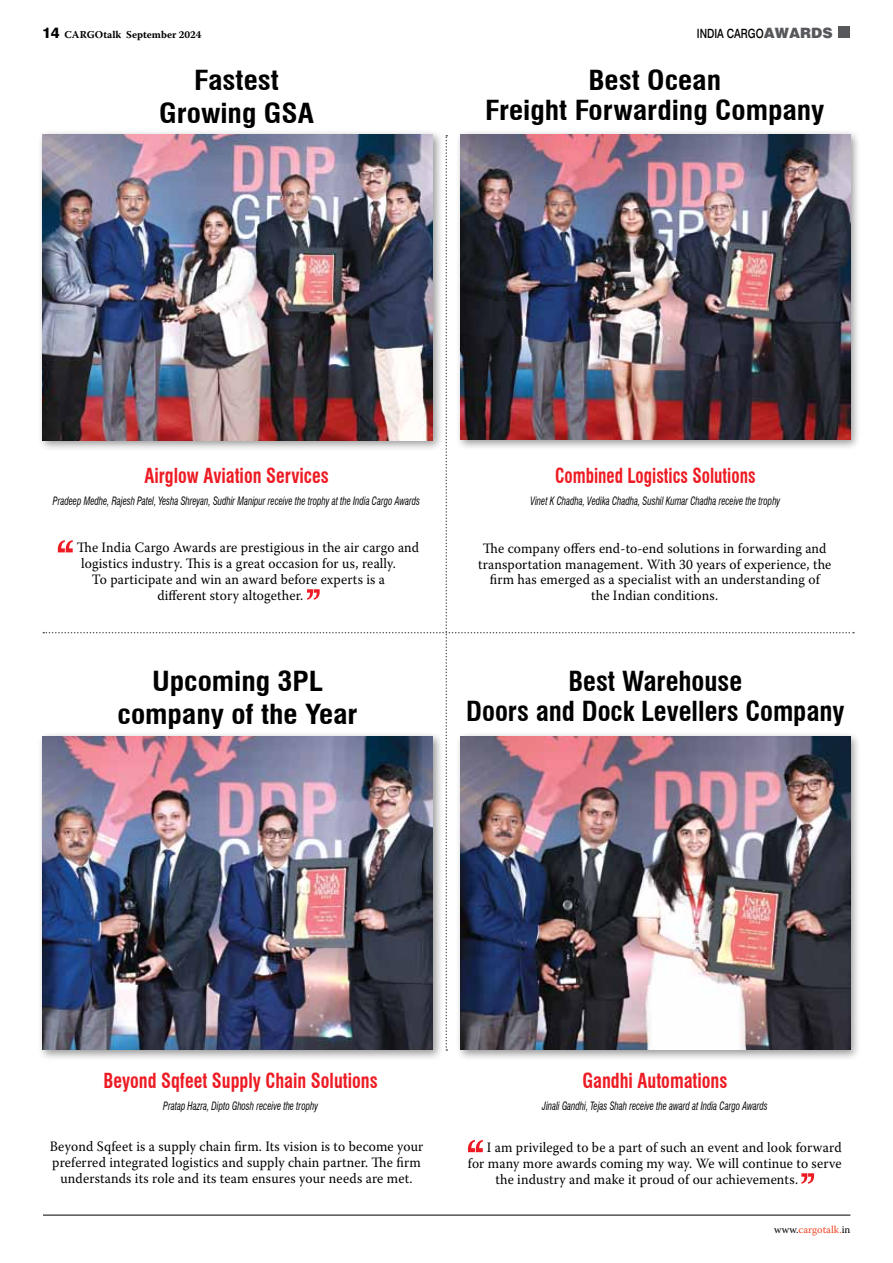
<style>
.page{position:relative;width:893px;height:1263px;background:#fff}
.page>*{position:absolute;margin:0;border:0;box-sizing:border-box;transform-origin:0 0}
.t1{font:700 condensed 27px/32.4px "Swiss 721 BT";color:#000;text-align:center;scale:1.1 1}
.t2{font:700 condensed 27px/29.4px "Swiss 721 BT";color:#000;text-align:center}
.t3{font:700 condensed 20.25px "Swiss 721 BT";color:#ed1c24;scale:.9 1}
.t4{font:700 condensed 20.25px "Swiss 721 BT";color:#ed1c24;scale:.85 1}
.t5{font:14.25px/15.8px "Warnock Pro";letter-spacing:.01em;color:#000;text-align:center;scale:.95 1}
.t6{font:500 12.75px "Swiss 721 BT";color:#000;scale:.8 1}
.t7{font:italic condensed 11.25px "Swiss 721 BT";color:#000;scale:.8 1}
.t8{font:700 10.5px "Warnock Pro";color:#000}
.t9{font:10.5px "Warnock Pro";color:#ef4622}
.s1{font-family:"Swiss 721 BT";font-weight:800;font-size:15px}
.s2{font-family:"Helv";font-weight:900;font-size:14.25px;color:#57585b}
.s3{color:#000}
</style>
<div class="page">
<hr style="left:43px;top:1215px;width:807px;height:1px;background:#000">
<div style="left:838px;top:27px;width:12px;height:11px;background:#57585b"></div>
<div style="left:37px;top:129px;width:407px;height:322px;background:#000;opacity:.4"></div>
<div style="left:455px;top:129px;width:407px;height:322px;background:#000;opacity:.4"></div>
<div style="left:37px;top:731px;width:407px;height:330px;background:#000;opacity:.4"></div>
<div style="left:455px;top:731px;width:407px;height:330px;background:#000;opacity:.4"></div>
<svg style="left:468px;top:1140px;width:15px;height:12px"></svg>
<svg style="left:801px;top:1173px;width:13px;height:11px"></svg>
<img style="left:43px;top:135px;width:811px;height:916px">
<p class="t8" style="left:42px;top:28px;width:161px"><span class="s1">14</span> CARGOtalk September 2024</p>
<p class="t6" style="left:697px;top:26px;width:171px">INDIA CARGO<span class="s2">AWARDS</span></p>
<h1 class="t1" style="left:159px;top:64px;width:142px">Fastest<br>Growing GSA</h1>
<h1 class="t1" style="left:485px;top:66px;width:310px;line-height:29.4px">Best Ocean<br>Freight Forwarding Company</h1>
<h2 class="t3" style="left:144px;top:463px;width:206px">Airglow Aviation Services</h2>
<p class="t7" style="left:53px;top:494px;width:460px">Pradeep Medhe, Rajesh Patel, Yesha Shreyan, Sudhir Manipur receive the trophy at the India Cargo Awards</p>
<p class="t5" style="left:77px;top:540px;width:362px">The India Cargo Awards are prestigious in the air cargo and</p>
<p class="t5" style="left:81px;top:555px;width:333px">logistics industry. This is a great occasion for us, really.</p>
<p class="t5" style="left:92px;top:571px;width:310px">To participate and win an award before experts is a</p>
<p class="t5" style="left:157px;top:587px;width:155px">different story altogether.</p>
<h1 class="t1" style="left:118px;top:665px;width:220px">Upcoming 3PL company of the Year</h1>
<h2 class="t4" style="left:555px;top:464px;width:237px">Combined Logistics Solutions</h2>
<p class="t7" style="left:530px;top:494px;width:314px">Vinet K Chadha, Vedika Chadha, Sushil Kumar Chadha receive the trophy</p>
<p class="t5" style="left:478px;top:540px;width:373px">The company offers end-to-end solutions in forwarding and transportation management. With 30 years of experience, the firm has emerged as a specialist with an understanding of<br>the Indian conditions.</p>
<h1 class="t2" style="left:466px;top:667px;width:380px">Best Warehouse<br>Doors and Dock Levellers Company</h1>
<h2 class="t3" style="left:103px;top:1068px;width:306px">Beyond Sqfeet Supply Chain Solutions</h2>
<p class="t7" style="left:163px;top:1099px;width:195px">Pratap Hazra, Dipto Ghosh receive the trophy</p>
<h2 class="t3" style="left:582px;top:1068px;width:163px">Gandhi Automations</h2>
<p class="t7" style="left:542px;top:1099px;width:283px">Jinali Gandhi, Tejas Shah receive the award at India Cargo Awards</p>
<p class="t5" style="left:50px;top:1138px;width:395px">Beyond Sqfeet is a supply chain firm. Its vision is to become your preferred integrated logistics and supply chain partner. The firm understands its role and its team ensures your needs are met.</p>
<p class="t5" style="left:487px;top:1139px;width:375px">I am privileged to be a part of such an event and look forward</p>
<p class="t5" style="left:468px;top:1155px;width:395px">for many more awards coming my way. We will continue to serve</p>
<p class="t5" style="left:496px;top:1171px;width:320px">the industry and make it proud of our achievements.</p>
<p class="t9" style="left:774px;top:1223px;width:78px"><span class="s3">www.</span>cargotalk.<span class="s3">in</span></p>
</div>
